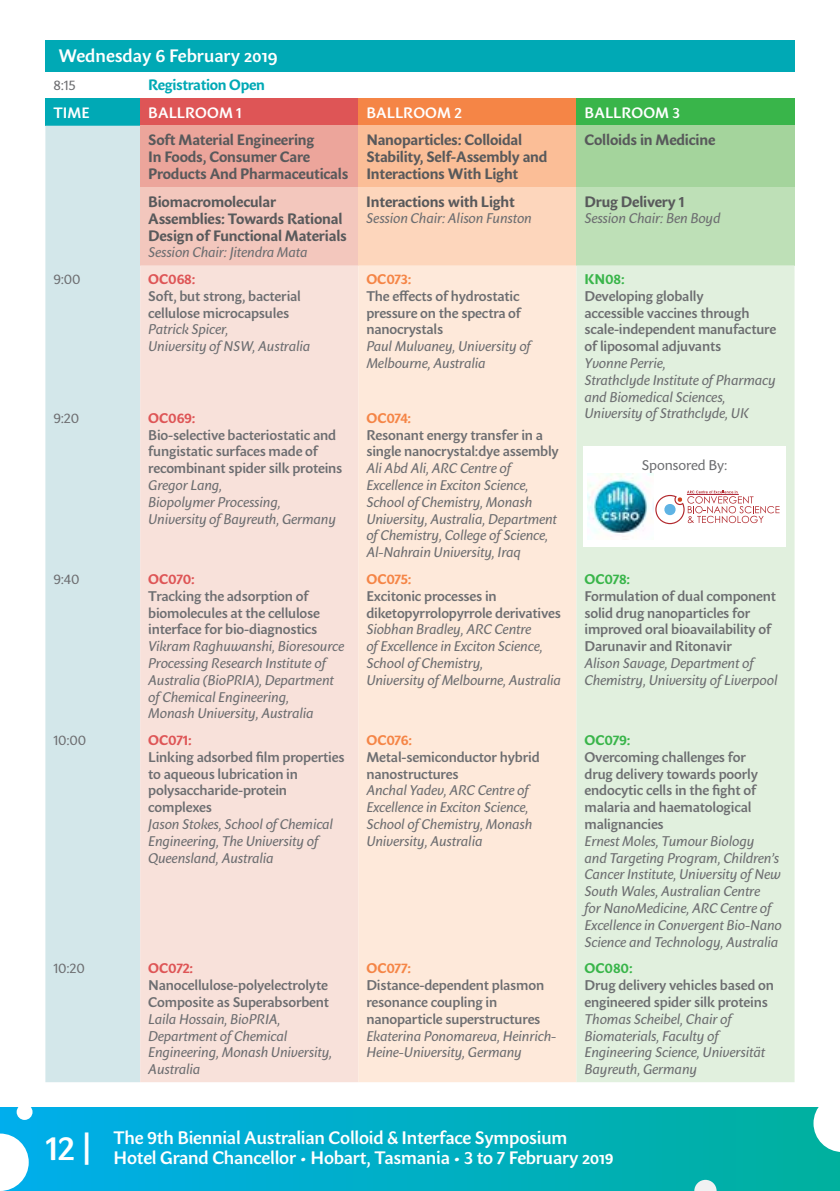
<style>
.page{position:relative;width:840px;height:1191px;background:#fff}
.page>*{position:absolute;margin:0;border:0;box-sizing:border-box;transform-origin:0 0}
.t1{font:600 18px/20px "Sharik Sans";letter-spacing:-.01em;color:#fff}
.t2{font:700 15px/17px "Sharik Sans";letter-spacing:-.01em;color:#58595b}
.t3{font:600 15px "Sharik Sans";letter-spacing:.005em;color:#fff}
.t4{font:700 15px "Sharik Sans";letter-spacing:-.02em;color:#00a9b5}
.t5{font:italic 14px/16.8px "Sharik Sans";letter-spacing:-.01em;color:#6d6e71}
.t6{font:600 14px/16.8px "Sharik Sans";letter-spacing:-.01em;color:#6d6e71}
.t7{font:14px "Sharik Sans";letter-spacing:-.01em;color:#6d6e71}
.t8{font:700 14px "Sharik Sans";letter-spacing:-.01em;color:#de5556}
.t9{font:700 14px "Sharik Sans";letter-spacing:-.01em;color:#f58546}
.t10{font:700 14px "Sharik Sans";letter-spacing:-.005em;color:#39b54a}
.s1{font-size:34px}
</style>
<div class="page">
<div style="left:45px;top:98px;width:95px;height:28px;background:#00a9b5"></div>
<div style="left:140px;top:98px;width:218px;height:28px;background:#de5556"></div>
<div style="left:358px;top:98px;width:218px;height:28px;background:#f58546"></div>
<div style="left:576px;top:98px;width:218px;height:28px;background:#39b54a"></div>
<div style="left:45px;top:126px;width:95px;height:956px;background:#d3e7ea"></div>
<div style="left:140px;top:126px;width:218px;height:61px;background:#eca59b"></div>
<div style="left:358px;top:126px;width:218px;height:61px;background:#fbbe97"></div>
<div style="left:576px;top:126px;width:218px;height:61px;background:#a4d49c"></div>
<div style="left:140px;top:187px;width:218px;height:78px;background:#f3c7bd"></div>
<div style="left:358px;top:187px;width:218px;height:78px;background:#fdd6bc"></div>
<div style="left:576px;top:187px;width:218px;height:78px;background:#bee0b7"></div>
<div style="left:140px;top:265px;width:218px;height:817px;background:#f8e1da"></div>
<div style="left:358px;top:265px;width:218px;height:817px;background:#fee9da"></div>
<div style="left:576px;top:265px;width:218px;height:817px;background:#e1f0de"></div>
<div style="left:45px;top:40px;width:749px;height:32px;background:#00a9b5"></div>
<div style="left:583px;top:446px;width:202px;height:101px;background:#fff"></div>
<svg style="left:655px;top:490px;width:124px;height:34px"></svg>
<hr style="left:686px;top:494px;width:52px;height:1px;background:#aa182c">
<img style="left:587px;top:473px;width:66px;height:64px">
<div style="left:0;top:1107px;width:839px;height:84px;background:linear-gradient(to right,#00aeeb,#00b09e)"></div>
<svg style="left:694px;top:1179px;width:22px;height:12px"></svg>
<div style="left:17px;top:1104px;width:16px;height:16px;background:#fff;border-radius:50%"></div>
<svg style="left:0;top:1133px;width:29px;height:58px"></svg>
<svg style="left:813px;top:1107px;width:26px;height:45px"></svg>
<p class="t1" style="left:59px;top:46px;width:220px">Wednesday 6 February 2019</p>
<p class="t7" style="left:53px;top:75px;width:24px">8:15</p>
<p class="t4" style="left:148px;top:74px;width:118px">Registration Open</p>
<p class="t3" style="left:53px;top:102px;width:38px">TIME</p>
<p class="t3" style="left:148px;top:102px;width:95px">BALLROOM 1</p>
<p class="t3" style="left:366px;top:102px;width:97px">BALLROOM 2</p>
<p class="t3" style="left:584px;top:102px;width:97px">BALLROOM 3</p>
<p class="t2" style="left:148px;top:131px;width:201px">Soft Material Engineering<br>In Foods, Consumer Care<br>Products And Pharmaceuticals</p>
<p class="t2" style="left:366px;top:131px;width:182px">Nanoparticles: Colloidal<br>Stability, Self-Assembly and<br>Interactions With Light</p>
<p class="t2" style="left:584px;top:131px;width:132px">Colloids in Medicine</p>
<p class="t2" style="left:148px;top:192px;width:200px">Biomacromolecular<br>Assemblies: Towards Rational<br>Design of Functional Materials</p>
<p class="t5" style="left:148px;top:243px;width:161px">Session Chair: Jitendra Mata</p>
<p class="t2" style="left:366px;top:192px;width:150px">Interactions with Light</p>
<p class="t5" style="left:366px;top:209px;width:167px">Session Chair: Alison Funston</p>
<p class="t2" style="left:584px;top:192px;width:101px">Drug Delivery 1</p>
<p class="t5" style="left:584px;top:209px;width:138px">Session Chair: Ben Boyd</p>
<p class="t7" style="left:53px;top:269px;width:29px">9:00</p>
<p class="t8" style="left:148px;top:269px;width:49px">OC068:</p>
<p class="t6" style="left:148px;top:287px;width:154px">Soft, but strong, bacterial cellulose microcapsules</p>
<p class="t5" style="left:148px;top:320px;width:163px">Patrick Spicer,<br>University of NSW, Australia</p>
<p class="t9" style="left:366px;top:269px;width:47px">OC073:</p>
<p class="t6" style="left:366px;top:287px;width:156px;text-align:justify">The effects of hydrostatic pressure on the spectra of nanocrystals</p>
<p class="t5" style="left:366px;top:337px;width:166px">Paul Mulvaney, University of<br>Melbourne, Australia</p>
<p class="t10" style="left:584px;top:269px;width:42px">KN08:</p>
<p class="t6" style="left:584px;top:287px;width:193px">Developing globally<br>accessible vaccines through scale-independent manufacture of liposomal adjuvants</p>
<p class="t5" style="left:584px;top:354px;width:193px">Yvonne Perrie,<br>Strathclyde Institute of Pharmacy and Biomedical Sciences,</p>
<p class="t7" style="left:53px;top:408px;width:27px">9:20</p>
<p class="t8" style="left:148px;top:408px;width:49px">OC069:</p>
<p class="t5" style="left:584px;top:404px;width:166px">University of Strathclyde, UK</p>
<p class="t6" style="left:148px;top:426px;width:195px">Bio-selective bacteriostatic and fungistatic surfaces made of recombinant spider silk proteins</p>
<p class="t5" style="left:148px;top:476px;width:189px">Gregor Lang,<br>Biopolymer Processing,<br>University of Bayreuth, Germany</p>
<p class="t9" style="left:366px;top:408px;width:46px">OC074:</p>
<p class="t6" style="left:366px;top:426px;width:194px">Resonant energy transfer in a single nanocrystal:dye assembly</p>
<p class="t5" style="left:366px;top:459px;width:192px">Ali Abd Ali, ARC Centre of<br>Excellence in Exciton Science,<br>School of Chemistry, Monash<br>University, Australia, Department of Chemistry, College of Science,<br>Al-Nahrain University, Iraq</p>
<p class="t7" style="left:641px;top:455px;width:87px">Sponsored By:</p>
<p class="t7" style="left:53px;top:569px;width:28px">9:40</p>
<p class="t8" style="left:148px;top:569px;width:48px">OC070:</p>
<p class="t6" style="left:148px;top:587px;width:173px">Tracking the adsorption of biomolecules at the cellulose interface for bio-diagnostics</p>
<p class="t5" style="left:148px;top:637px;width:197px">Vikram Raghuwanshi, Bioresource<br>Processing Research Institute of<br>Australia (BioPRIA), Department of Chemical Engineering,<br>Monash University, Australia</p>
<p class="t7" style="left:53px;top:730px;width:34px">10:00</p>
<p class="t8" style="left:148px;top:730px;width:45px">OC071:</p>
<p class="t6" style="left:148px;top:748px;width:198px">Linking adsorbed film properties to aqueous lubrication in polysaccharide-protein complexes</p>
<p class="t5" style="left:148px;top:815px;width:186px">Jason Stokes, School of Chemical<br>Engineering, The University of<br>Queensland, Australia</p>
<p class="t7" style="left:53px;top:958px;width:33px">10:20</p>
<p class="t8" style="left:148px;top:958px;width:46px">OC072:</p>
<p class="t6" style="left:148px;top:976px;width:182px">Nanocellulose-polyelectrolyte<br>Composite as Superabsorbent</p>
<p class="t5" style="left:148px;top:1010px;width:185px">Laila Hossain, BioPRIA,<br>Department of Chemical<br>Engineering, Monash University,<br>Australia</p>
<p class="t9" style="left:366px;top:569px;width:46px">OC075:</p>
<p class="t6" style="left:366px;top:587px;width:196px">Excitonic processes in diketopyrrolopyrrole derivatives</p>
<p class="t5" style="left:366px;top:620px;width:196px">Siobhan Bradley, ARC Centre<br>of Excellence in Exciton Science,<br>School of Chemistry,<br>University of Melbourne, Australia</p>
<p class="t9" style="left:366px;top:730px;width:47px">OC076:</p>
<p class="t6" style="left:366px;top:748px;width:175px">Metal-semiconductor hybrid nanostructures</p>
<p class="t5" style="left:366px;top:781px;width:167px">Anchal Yadev, ARC Centre of<br>Excellence in Exciton Science,<br>School of Chemistry, Monash<br>University, Australia</p>
<p class="t9" style="left:366px;top:958px;width:46px">OC077:</p>
<p class="t6" style="left:366px;top:976px;width:179px">Distance-dependent plasmon resonance coupling in nanoparticle superstructures</p>
<p class="t5" style="left:366px;top:1026px;width:191px">Ekaterina Ponomareva, Heinrich-<br>Heine-University, Germany</p>
<p class="t10" style="left:584px;top:569px;width:47px">OC078:</p>
<p class="t6" style="left:584px;top:587px;width:193px">Formulation of dual component solid drug nanoparticles for improved oral bioavailability of<br>Darunavir and Ritonavir</p>
<p class="t5" style="left:584px;top:654px;width:194px">Alison Savage, Department of<br>Chemistry, University of Liverpool</p>
<p class="t10" style="left:584px;top:730px;width:47px">OC079:</p>
<p class="t6" style="left:584px;top:748px;width:175px">Overcoming challenges for drug delivery towards poorly endocytic cells in the fight of malaria and haematological malignancies</p>
<p class="t5" style="left:584px;top:832px;width:199px">Ernest Moles, Tumour Biology<br>and Targeting Program, Children’s Cancer Institute, University of New South Wales, Australian Centre<br>for NanoMedicine, ARC Centre of Excellence in Convergent Bio-Nano Science and Technology, Australia</p>
<p class="t10" style="left:584px;top:958px;width:50px">OC080:</p>
<p class="t6" style="left:584px;top:976px;width:191px">Drug delivery vehicles based on engineered spider silk proteins</p>
<p class="t5" style="left:584px;top:1010px;width:182px">Thomas Scheibel, Chair of<br>Biomaterials, Faculty of<br>Engineering Science, Universität<br>Bayreuth, Germany</p>
<p class="t1" style="left:113px;top:1127px;width:501px;text-indent:-68px"><span class="s1">12 |</span> The 9th Biennial Australian Colloid &amp; Interface Symposium<br>Hotel Grand Chancellor • Hobart, Tasmania • 3 to 7 February 2019</p>
</div>
